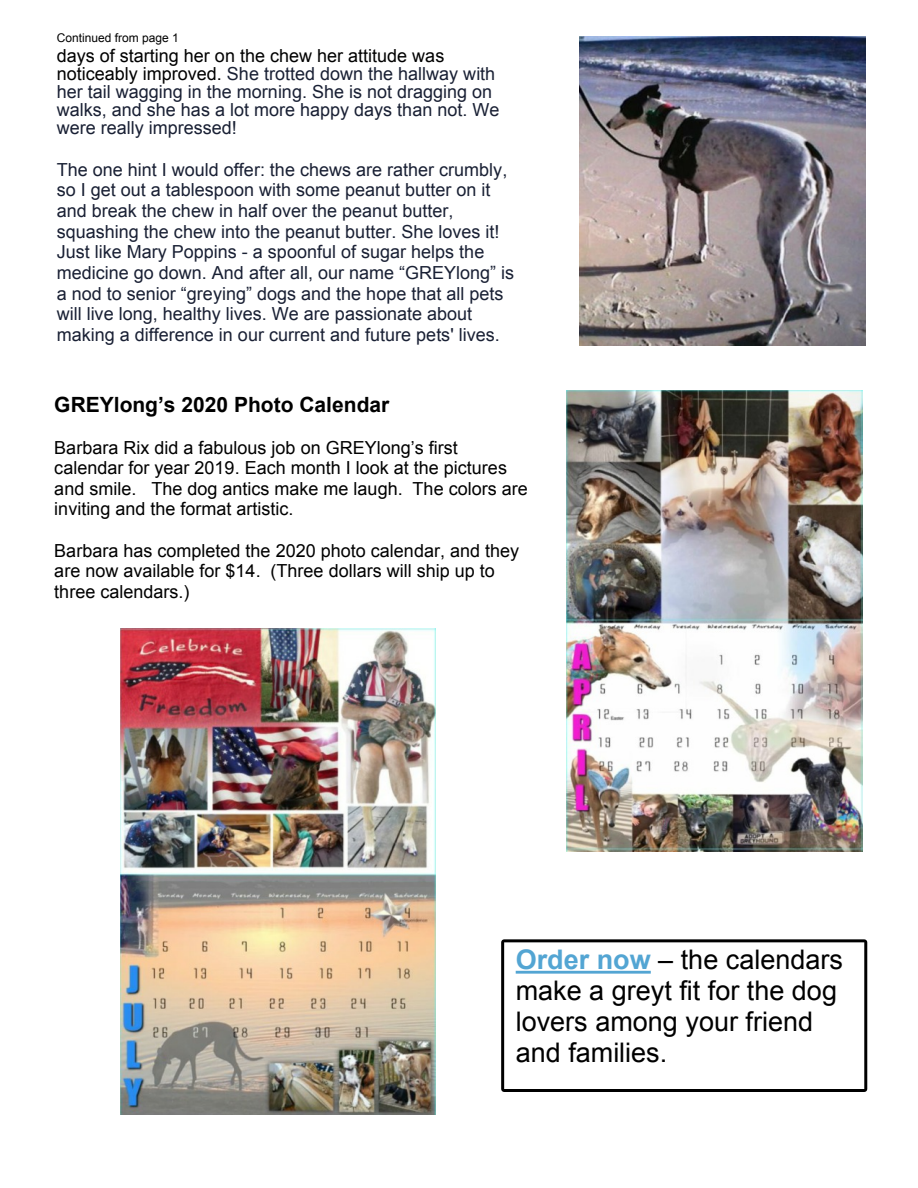
<style>
.page{position:relative;width:918px;height:1188px;background:#fff}
.page>*{position:absolute;margin:0;border:0;box-sizing:border-box;transform-origin:0 0}
.t1{font:27px/30.9px "Arial";color:#000}
.t2{font:700 21px "Arial";color:#000}
.t3{font:18px/20.7px "Arial";color:#192034}
.t4{font:18px/20.7px "Arial";color:#000}
.t5{font:12px "Arial";color:#000}
.s1{color:#000}
.s2{font-weight:700;color:#53a5d3}
</style>
<div class="page">
<img style="left:580px;top:36px;width:286px;height:309px">
<img style="left:120px;top:628px;width:315px;height:486px">
<svg style="left:501px;top:939px;width:366px;height:153px"></svg>
<hr style="left:516px;top:971px;width:135px;height:3px;background:#53a5d3">
<img style="left:567px;top:391px;width:296px;height:460px">
<p class="t5" style="left:57px;top:33px;width:124px">Continued from page 1</p>
<p class="t3" style="left:57px;top:49px;width:444px;line-height:18px"><span class="s1">days of starting her on the chew her attitude was noticeably improved.</span> She trotted down the hallway with her tail wagging in the morning. She is not dragging on walks, and she has a lot more happy days than not. We were really impressed!</p>
<p class="t3" style="left:57px;top:161px;width:459px">The one hint I would offer: the chews are rather crumbly, so I get out a tablespoon with some peanut butter on it and break the chew in half over the peanut butter, squashing the chew into the peanut butter. She loves it!<br>Just like Mary Poppins - a spoonful of sugar helps the medicine go down. And after all, our name “GREYlong” is a nod to senior “greying” dogs and the hope that all pets will live long, healthy lives. We are passionate about making a difference in our current and future pets' lives.</p>
<p class="t2" style="left:54px;top:396px;width:337px">GREYlong’s 2020 Photo Calendar</p>
<p class="t4" style="left:54px;top:439px;width:475px">Barbara Rix did a fabulous job on GREYlong’s first calendar for year 2019. Each month I look at the pictures and smile. The dog antics make me laugh. The colors are inviting and the format artistic.</p>
<p class="t4" style="left:54px;top:542px;width:466px">Barbara has completed the 2020 photo calendar, and they are now available for $14. (Three dollars will ship up to three calendars.)</p>
<h1 class="t1" style="left:516px;top:947px;width:329px"><span class="s2">Order now</span> – the calendars make a greyt fit for the dog lovers among your friend and families.</h1>
</div>
